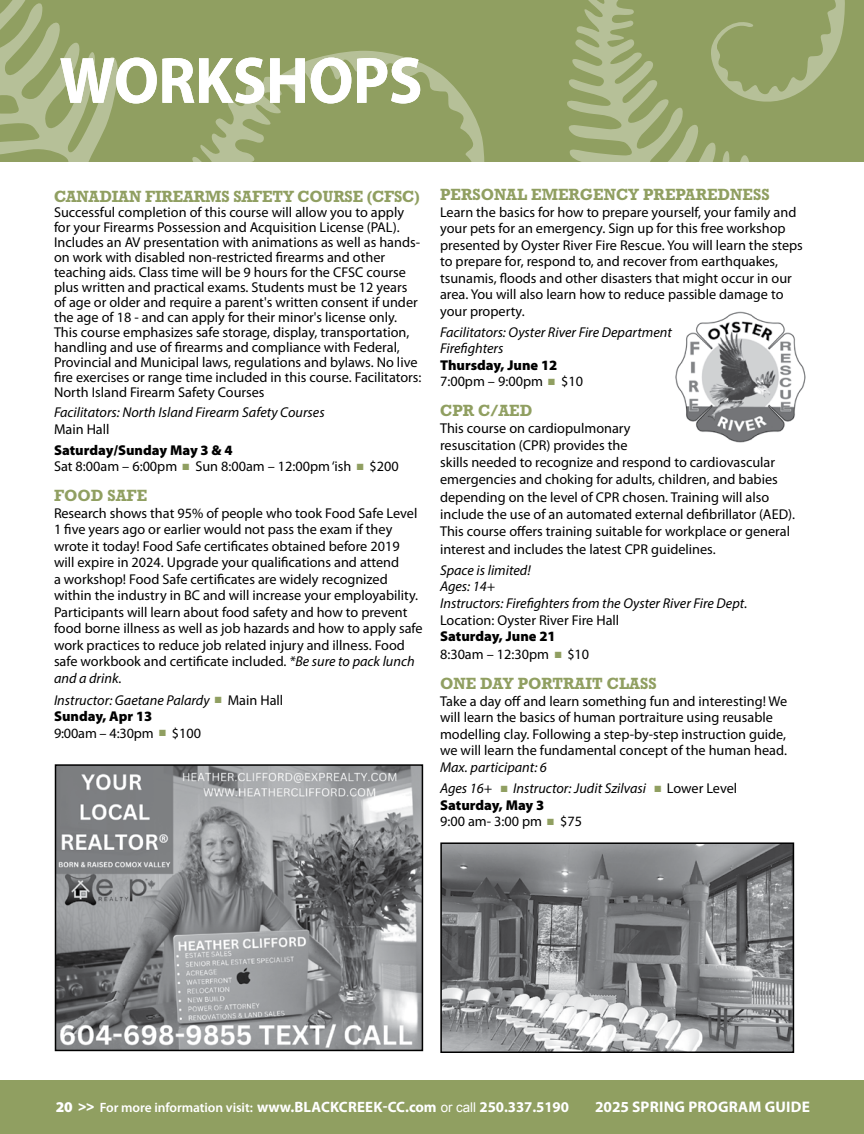
<style>
.page{position:relative;width:864px;height:1134px;background:#fff}
.page>*{position:absolute;margin:0;border:0;box-sizing:border-box;transform-origin:0 0}
.t1{font:700 66px "Myriad Pro";letter-spacing:-.01em;color:#fff;scale:.95 1}
.t2{font:700 16.5px "Rockwell Std";color:#909f61;scale:.95 1}
.t3{font:700 15.3px "Myriad Pro";letter-spacing:.015em;color:#fff}
.t4{font:700 15px "Myriad Pro";letter-spacing:-.005em;color:#fff}
.t5{font:14.25px/16.5px "Myriad Pro";color:#000}
.t6{font:italic 14.25px/16.5px "Myriad Pro";color:#000}
.s1{font-weight:900}
.s2{color:#909f61}
.s3{font-style:italic}
.s4{font-style:normal}
.s5{font-weight:900;font-style:normal}
.s6{font-family:"Arial";font-size:14.25px}
.s7{font-weight:600;font-size:13.5px}
.s8{font-family:"Arial";font-weight:400;font-size:13.5px}
</style>
<div class="page">
<div style="left:0;top:1080px;width:864px;height:54px;background:#909f61"></div>
<div style="left:486px;top:0;width:378px;height:162px;background:#909f61"></div>
<svg style="left:0;top:0;width:486px;height:162px;background:#96a56b"></svg>
<svg style="left:567px;top:0;width:279px;height:162px;background:#99a66e"></svg>
<img style="left:443px;top:845px;width:348px;height:205px">
<div style="left:440px;top:842px;width:354px;height:211px;border:2px solid #000"></div>
<img style="left:58px;top:767px;width:362px;height:281px">
<div style="left:55px;top:764px;width:368px;height:287px;border:2px solid #000"></div>
<img style="left:675px;top:312px;width:131px;height:130px">
<h1 class="t1" style="left:59px;top:38px;width:384px">WORKSHOPS</h1>
<p class="t2" style="left:54px;top:187px;width:387px">CANADIAN FIREARMS SAFETY COURSE (CFSC)</p>
<p class="t5" style="left:54px;top:205px;width:369px;line-height:15px">Successful completion of this course will allow you to apply for your Firearms Possession and Acquisition License (PAL).<br>Includes an AV presentation with animations as well as hands&shy;on work with disabled non-restricted firearms and other teaching aids. Class time will be 9 hours for the CFSC course plus written and practical exams. Students must be 12 years of age or older and require a parent's written consent if under the age of 18 - and can apply for their minor's license only.<br>This course emphasizes safe storage, display, transportation, handling and use of firearms and compliance with Federal, Provincial and Municipal laws, regulations and bylaws. No live fire exercises or range time included in this course. Facilitators:<br>North Island Firearm Safety Courses</p>
<p class="t6" style="left:54px;top:403px;width:272px">Facilitators: North Island Firearm Safety Courses</p>
<p class="t5" style="left:54px;top:421px;width:57px">Main Hall</p>
<p class="t5" style="left:54px;top:442px;width:346px"><span class="s1">Saturday/Sunday May 3 &amp; 4<br></span>Sat 8:00am – 6:00pm <span class="s2">■</span> Sun 8:00am – 12:00pm ‘ish <span class="s2">■</span> $200</p>
<p class="t2" style="left:54px;top:486px;width:100px">FOOD SAFE</p>
<p class="t5" style="left:54px;top:505px;width:370px">Research shows that 95% of people who took Food Safe Level 1 five years ago or earlier would not pass the exam if they wrote it today! Food Safe certificates obtained before 2019 will expire in 2024. Upgrade your qualifications and attend<br>a workshop! Food Safe certificates are widely recognized within the industry in BC and will increase your employability.<br>Participants will learn about food safety and how to prevent food borne illness as well as job hazards and how to apply safe work practices to reduce job related injury and illness. Food safe workbook and certificate included. <span class="s3">*Be sure to pack lunch and a drink.</span></p>
<p class="t6" style="left:54px;top:691px;width:231px">Instructor: Gaetane Palardy <span class="s2">■</span> <span class="s4">Main Hall<br></span><span class="s5">Sunday, Apr 13<br></span><span class="s4">9:00am – 4:30pm</span> <span class="s2">■</span> <span class="s4">$100</span></p>
<p class="t2" style="left:440px;top:185px;width:348px">PERSONAL EMERGENCY PREPAREDNESS</p>
<p class="t5" style="left:440px;top:203px;width:364px">Learn the basics for how to prepare yourself, your family and your pets for an emergency. Sign up for this free workshop presented by Oyster River Fire Rescue. You will learn the steps to prepare for, respond to, and recover from earthquakes, tsunamis, floods and other disasters that might occur in our area. You will also learn how to reduce passible damage to your property.</p>
<p class="t6" style="left:440px;top:323px;width:233px">Facilitators: Oyster River Fire Department<br>Firefighters</p>
<p class="t5" style="left:440px;top:356px;width:144px"><span class="s1">Thursday, June 12<br></span>7:00pm – 9:00pm <span class="s2">■</span> $10</p>
<p class="t2" style="left:440px;top:401px;width:99px">CPR C/AED</p>
<p class="t5" style="left:440px;top:419px;width:356px;line-height:17.2px">This course on cardiopulmonary<br>resuscitation (CPR) provides the<br>skills needed to recognize and respond to cardiovascular emergencies and choking for adults, children, and babies depending on the level of CPR chosen. Training will also include the use of an automated external defibrillator (AED).<br>This course offers training suitable for workplace or general interest and includes the latest CPR guidelines.</p>
<p class="t6" style="left:440px;top:561px;width:309px">Space is limited!<br>Ages: 14+<br>Instructors: Firefighters from the Oyster River Fire Dept.</p>
<p class="t5" style="left:440px;top:612px;width:181px">Location: Oyster River Fire Hall</p>
<p class="t5" style="left:440px;top:627px;width:151px;line-height:18px"><span class="s1">Saturday, June 21<br></span>8:30am – 12:30pm <span class="s2">■</span> $10</p>
<p class="t2" style="left:440px;top:674px;width:230px">ONE DAY PORTRAIT CLASS</p>
<p class="t5" style="left:440px;top:692px;width:349px">Take a day off and learn something fun and interesting! We will learn the basics of human portraiture using reusable modelling clay. Following a step-by-step instruction guide, we will learn the fundamental concept of the human head.</p>
<p class="t6" style="left:440px;top:756px;width:299px;line-height:21.8px">Max. participant: 6<br>Ages 16+ <span class="s2">■</span> Instructor: Judit Szilvasi <span class="s2">■</span> <span class="s4">Lower Level</span></p>
<p class="t5" style="left:440px;top:797px;width:143px"><span class="s1">Saturday, May 3<br></span>9:00 am- 3:00 pm <span class="s2">■</span> $75</p>
<p class="t4" style="left:56px;top:1098px;width:515px"><span class="s1">20</span> <span class="s6">&gt;&gt;</span> <span class="s7">For more information visit:</span> www.BLACKCREEK-CC.com <span class="s8">or call</span> 250.337.5190</p>
<p class="t3" style="left:595px;top:1097px;width:216px">2025 SPRING PROGRAM GUIDE</p>
</div>
